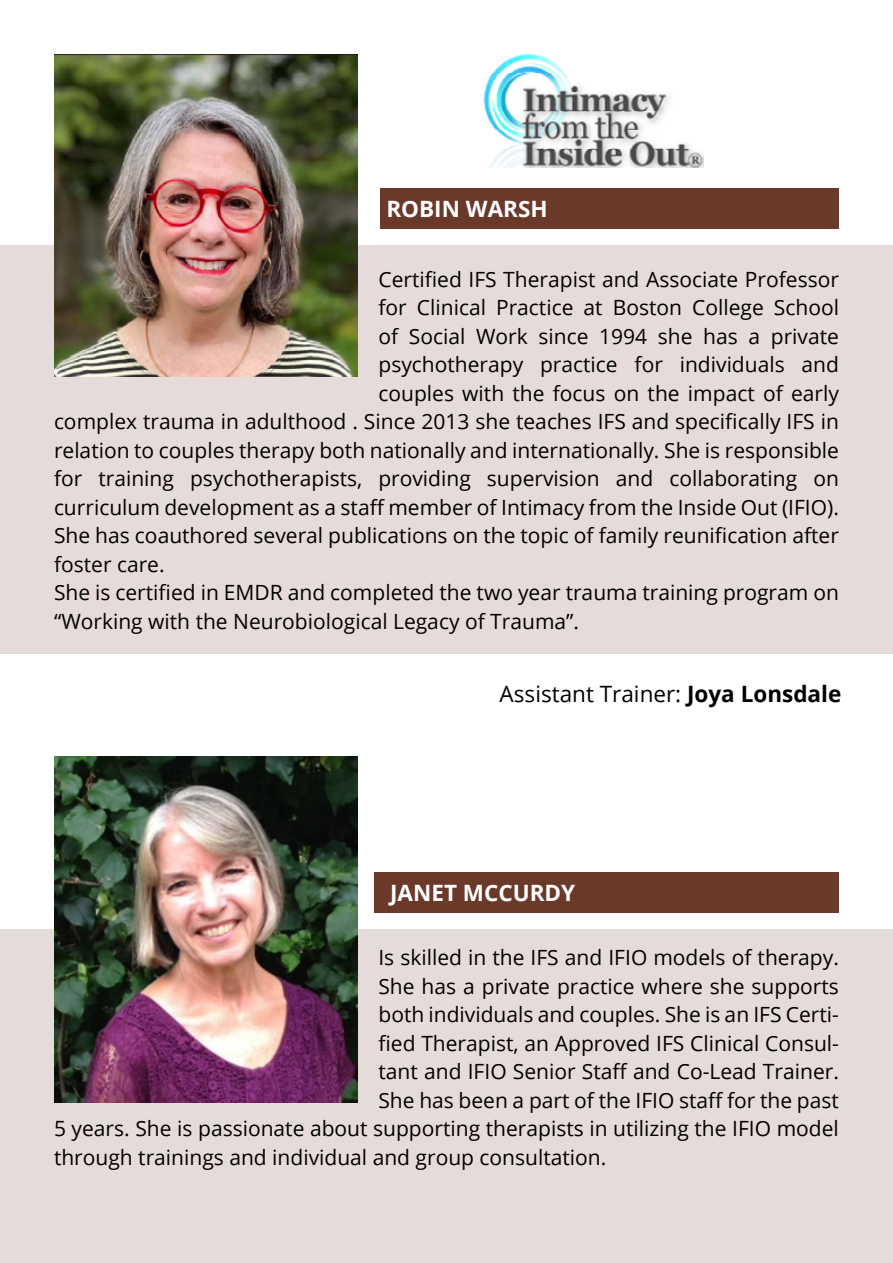
<style>
.page{position:relative;width:893px;height:1263px;background:#fff}
.page>*{position:absolute;margin:0;border:0;box-sizing:border-box;transform-origin:0 0}
.t1{font:22.5px "Open Sans";color:#000}
.t2{font:700 22.5px "Open Sans";color:#fff}
.t3{font:21px "Open Sans";color:#000}
.s1{font-weight:700}
</style>
<div class="page">
<div style="left:0;top:245px;width:893px;height:409px;background:#e5dbda"></div>
<div style="left:381px;top:188px;width:458px;height:40px;background:#6a392a"></div>
<img style="left:483px;top:54px;width:221px;height:114px">
<div style="left:0;top:929px;width:893px;height:334px;background:#e5dbda"></div>
<div style="left:374px;top:872px;width:465px;height:40px;background:#6a392a"></div>
<img style="left:54px;top:757px;width:303px;height:345px">
<img style="left:54px;top:54px;width:303px;height:322px">
<p class="t2" style="left:386px;top:193px;width:163px">ROBIN WARSH</p>
<p class="t3" style="left:378px;top:265px;width:462px">Certified IFS Therapist and Associate Professor</p>
<p class="t3" style="left:378px;top:293px;width:462px">for Clinical Practice at Boston College School</p>
<p class="t3" style="left:378px;top:322px;width:462px">of Social Work since 1994 she has a private</p>
<p class="t3" style="left:378px;top:350px;width:462px">psychotherapy practice for individuals and</p>
<p class="t3" style="left:378px;top:379px;width:462px">couples with the focus on the impact of early</p>
<p class="t3" style="left:54px;top:407px;width:786px">complex trauma in adulthood . Since 2013 she teaches IFS and specifically IFS in</p>
<p class="t3" style="left:54px;top:436px;width:786px">relation to couples therapy both nationally and internationally. She is responsible</p>
<p class="t3" style="left:54px;top:464px;width:786px">for training psychotherapists, providing supervision and collaborating on</p>
<p class="t3" style="left:54px;top:493px;width:786px">curriculum development as a staff member of Intimacy from the Inside Out (IFIO).</p>
<p class="t3" style="left:54px;top:521px;width:786px">She has coauthored several publications on the topic of family reunification after</p>
<p class="t3" style="left:54px;top:550px;width:112px">foster care.</p>
<p class="t3" style="left:54px;top:578px;width:786px">She is certified in EMDR and completed the two year trauma training program on</p>
<p class="t3" style="left:54px;top:607px;width:527px">“Working with the Neurobiological Legacy of Trauma”.</p>
<p class="t1" style="left:500px;top:679px;width:343px">Assistant Trainer: <span class="s1">Joya Lonsdale</span></p>
<p class="t2" style="left:390px;top:877px;width:187px">JANET MCCURDY</p>
<p class="t3" style="left:378px;top:943px;width:462px">Is skilled in the IFS and IFIO models of therapy.</p>
<p class="t3" style="left:378px;top:972px;width:462px">She has a private practice where she supports</p>
<p class="t3" style="left:378px;top:1000px;width:462px">both individuals and couples. She is an IFS Certi-</p>
<p class="t3" style="left:378px;top:1029px;width:462px">fied Therapist, an Approved IFS Clinical Consul-</p>
<p class="t3" style="left:378px;top:1057px;width:462px">tant and IFIO Senior Staff and Co-Lead Trainer.</p>
<p class="t3" style="left:378px;top:1086px;width:462px">She has been a part of the IFIO staff for the past</p>
<p class="t3" style="left:54px;top:1114px;width:786px">5 years. She is passionate about supporting therapists in utilizing the IFIO model</p>
<p class="t3" style="left:54px;top:1143px;width:554px">through trainings and individual and group consultation.</p>
</div>
